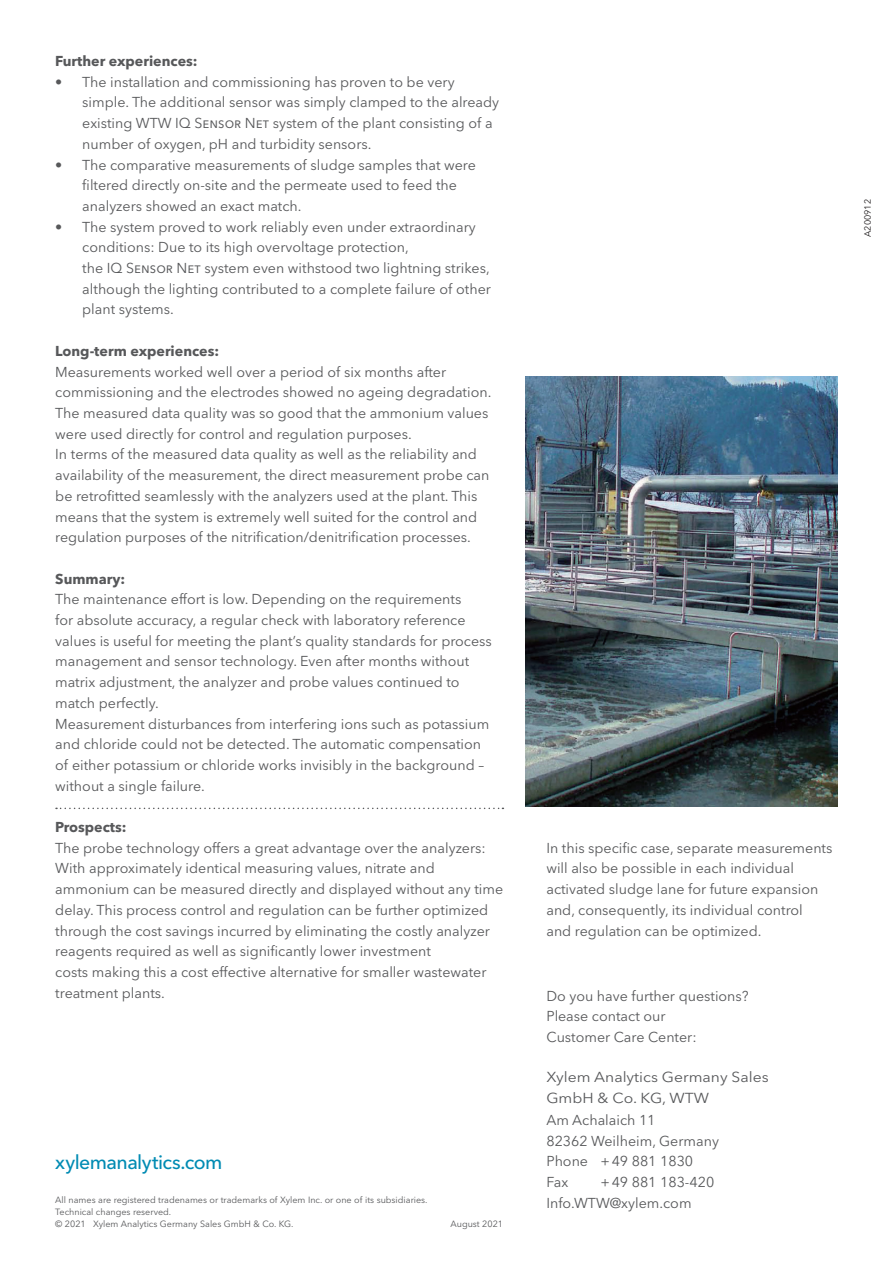
<style>
.page{position:relative;width:893px;height:1263px;background:#fff}
.page>*{position:absolute;margin:0;border:0;box-sizing:border-box;transform-origin:0 0}
.Basic_Formatting{font:500 19.5px "Avenir Next LT Pro";letter-spacing:-.03em;color:#008bb3}
.t1{font:14.4px/20.7px "Avenir Next LT Pro";color:#57585a;scale:1.09 1}
.Body_text{font:14.25px/20.7px "Avenir Next LT Pro";color:#57585a}
.Body_text-2{font:700 14.25px "Avenir Next LT Pro";color:#57585a}
.t2{font:9px/12px "Avenir Next LT Pro";color:#57585a}
.t3{font:9px "Avenir Next LT Pro";color:#231f20}
</style>
<div class="page">
<img style="left:526px;top:376px;width:312px;height:430px">
<svg style="left:56px;top:808px;width:447px;height:1px"></svg>
<p class="Body_text-2" style="left:55px;top:52px;width:144px">Further experiences:</p>
<p class="Body_text" style="left:82px;top:71px;width:418px;text-indent:-27px">• The installation and commissioning has proven to be very simple. The additional sensor was simply clamped to the already existing WTW IQ Sensor Net system of the plant consisting of a number of oxygen, pH and turbidity sensors.</p>
<p class="Body_text" style="left:82px;top:154px;width:395px;text-indent:-27px">• The comparative measurements of sludge samples that were filtered directly on-site and the permeate used to feed the analyzers showed an exact match.</p>
<p class="Body_text" style="left:82px;top:216px;width:410px;text-indent:-27px">• The system proved to work reliably even under extraordinary conditions: Due to its high overvoltage protection,<br>the IQ Sensor Net system even withstood two lightning strikes, although the lighting contributed to a complete failure of other plant systems.</p>
<p class="Body_text-2" style="left:55px;top:342px;width:165px">Long-term experiences:</p>
<p class="Body_text" style="left:55px;top:361px;width:438px">Measurements worked well over a period of six months after commissioning and the electrodes showed no ageing degradation.</p>
<p class="Body_text" style="left:55px;top:403px;width:435px">The measured data quality was so good that the ammonium values were used directly for control and regulation purposes.</p>
<p class="Body_text" style="left:55px;top:444px;width:436px">In terms of the measured data quality as well as the reliability and availability of the measurement, the direct measurement probe can be retrofitted seamlessly with the analyzers used at the plant. This means that the system is extremely well suited for the control and regulation purposes of the nitrification/denitrification processes.</p>
<p class="Body_text-2" style="left:55px;top:570px;width:72px">Summary:</p>
<p class="Body_text" style="left:55px;top:589px;width:438px">The maintenance effort is low. Depending on the requirements<br>for absolute accuracy, a regular check with laboratory reference values is useful for meeting the plant’s quality standards for process management and sensor technology. Even after months without matrix adjustment, the analyzer and probe values continued to</p>
<p class="Body_text" style="left:55px;top:692px;width:105px">match perfectly.</p>
<p class="Body_text" style="left:55px;top:713px;width:436px">Measurement disturbances from interfering ions such as potassium and chloride could not be detected. The automatic compensation of either potassium or chloride works invisibly in the background – without a single failure.</p>
<p class="Body_text-2" style="left:55px;top:818px;width:73px">Prospects:</p>
<p class="Body_text" style="left:55px;top:837px;width:449px">The probe technology offers a great advantage over the analyzers:<br>With approximately identical measuring values, nitrate and ammonium can be measured directly and displayed without any time delay. This process control and regulation can be further optimized through the cost savings incurred by eliminating the costly analyzer reagents required as well as significantly lower investment</p>
<p class="Body_text" style="left:55px;top:962px;width:433px">costs making this a cost effective alternative for smaller wastewater treatment plants.</p>
<p class="Basic_Formatting" style="left:55px;top:1150px;width:169px">xylemanalytics.com</p>
<p class="t2" style="left:55px;top:1193px;width:374px">All names are registered tradenames or trademarks of Xylem Inc. or one of its subsidiaries.<br>Technical changes reserved.<br>© 2021 Xylem Analytics Germany Sales GmbH &amp; Co. KG.</p>
<p class="t2" style="left:451px;top:1217px;width:54px">August 2021</p>
<p class="t3" style="left:862px;top:237px;width:39px;rotate:-90deg">A200912</p>
<p class="Body_text" style="left:546px;top:837px;width:288px">In this specific case, separate measurements will also be possible in each individual activated sludge lane for future expansion and, consequently, its individual control</p>
<p class="Body_text" style="left:546px;top:920px;width:217px">and regulation can be optimized.</p>
<p class="Body_text" style="left:546px;top:985px;width:204px">Do you have further questions?</p>
<p class="Body_text" style="left:546px;top:1006px;width:121px">Please contact our</p>
<p class="Body_text" style="left:546px;top:1027px;width:152px">Customer Care Center:</p>
<p class="t1" style="left:546px;top:1067px;width:205px">Xylem Analytics Germany Sales<br>GmbH &amp; Co. KG, WTW</p>
<p class="Body_text" style="left:546px;top:1109px;width:174px">Am Achalaich 11<br>82362 Weilheim, Germany</p>
<p class="Body_text" style="left:546px;top:1151px;width:148px">Phone +49 881 1830</p>
<p class="Body_text" style="left:546px;top:1172px;width:23px">Fax</p>
<p class="Body_text" style="left:600px;top:1172px;width:115px">+49 881 183-420</p>
<p class="Body_text" style="left:546px;top:1192px;width:147px">Info.WTW@xylem.com</p>
</div>
